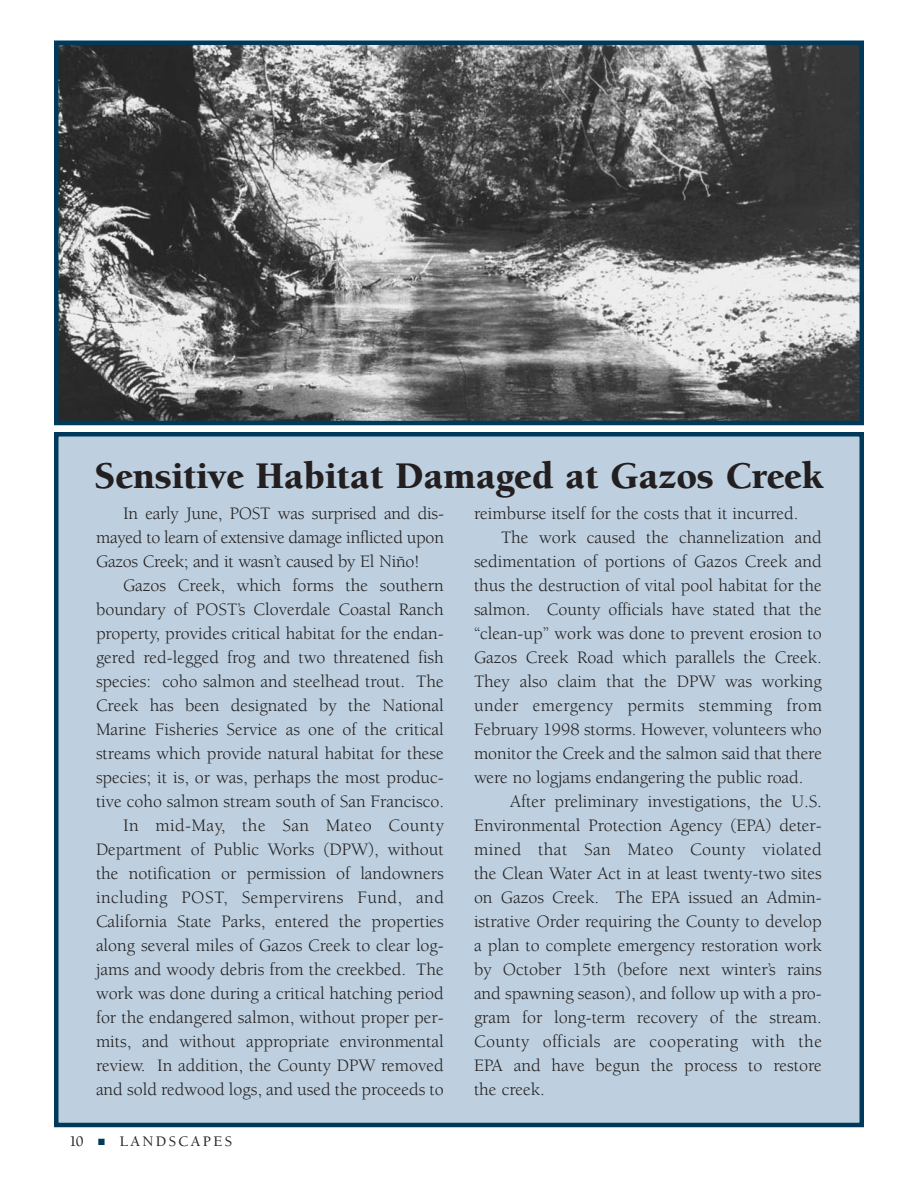
<style>
.page{position:relative;width:918px;height:1188px;background:#fff}
.page>*{position:absolute;margin:0;border:0;box-sizing:border-box;transform-origin:0 0}
.t1{font:900 38.7px "Berkeley";letter-spacing:-.005em;color:#231f20}
.t2{font:18px/24px "Berkeley";color:#231f20;text-align:justify}
.t3{font:18px "Berkeley";letter-spacing:.02em;color:#231f20}
.t4{font:500 15px "Berkeley";letter-spacing:.155em;color:#231f20}
.s1{color:#00395a}
</style>
<div class="page">
<div style="left:56px;top:434px;width:806px;height:691px;background:#bed0df"></div>
<div style="left:54px;top:432px;width:810px;height:695px;border:4px solid #00395a"></div>
<img style="left:59px;top:45px;width:800px;height:375px">
<div style="left:54px;top:40px;width:810px;height:385px;border:4px solid #00395a"></div>
<h1 class="t1" style="left:94px;top:460px;width:731px">Sensitive Habitat Damaged at Gazos Creek</h1>
<p class="t2" style="left:96px;top:503px;width:350px;text-indent:27px">In early June, POST was surprised and dis&shy;mayed to learn of extensive damage inflicted upon Gazos Creek; and it wasn’t caused by El Niño!</p>
<p class="t2" style="left:96px;top:575px;width:350px;text-align:right">Gazos Creek, which forms the southern boundary of POST’s Cloverdale Coastal Ranch property, provides critical habitat for the endan&shy;gered red-legged frog and two threatened fish species: coho salmon and steelhead trout. The Creek has been designated by the National Marine Fisheries Service as one of the critical streams which provide natural habitat for these species; it is, or was, perhaps the most produc&shy;tive coho salmon stream south of San Francisco.<br>In mid-May, the San Mateo County Department of Public Works (DPW), without the notification or permission of landowners including POST, Sempervirens Fund, and California State Parks, entered the properties along several miles of Gazos Creek to clear log&shy;jams and woody debris from the creekbed. The work was done during a critical hatching period for the endangered salmon, without proper per&shy;mits, and without appropriate environmental review. In addition, the County DPW removed and sold redwood logs, and used the proceeds to</p>
<p class="t4" style="left:69px;top:1135px;width:165px">10 <span class="s1">■</span> LANDSCAPES</p>
<p class="t2" style="left:474px;top:503px;width:326px">reimburse itself for the costs that it incurred.</p>
<p class="t2" style="left:501px;top:527px;width:322px">The work caused the channelization and</p>
<p class="t2" style="left:474px;top:551px;width:349px">sedimentation of portions of Gazos Creek and</p>
<p class="t2" style="left:474px;top:575px;width:349px">thus the destruction of vital pool habitat for the</p>
<p class="t2" style="left:474px;top:599px;width:349px">salmon. County officials have stated that the</p>
<p class="t2" style="left:474px;top:623px;width:349px">“clean-up” work was done to prevent erosion to</p>
<p class="t2" style="left:474px;top:647px;width:349px">Gazos Creek Road which parallels the Creek.</p>
<p class="t2" style="left:474px;top:671px;width:349px">They also claim that the DPW was working</p>
<p class="t3" style="left:474px;top:698px;width:350px">under emergency permits stemming from</p>
<p class="t2" style="left:474px;top:719px;width:349px">February 1998 storms. However, volunteers who</p>
<p class="t2" style="left:474px;top:743px;width:350px">monitor the Creek and the salmon said that there</p>
<p class="t2" style="left:474px;top:767px;width:331px">were no logjams endangering the public road.</p>
<p class="t2" style="left:510px;top:791px;width:313px">After preliminary investigations, the U.S.</p>
<p class="t2" style="left:474px;top:815px;width:349px">Environmental Protection Agency (EPA) deter-</p>
<p class="t3" style="left:474px;top:842px;width:349px">mined that San Mateo County violated</p>
<p class="t2" style="left:474px;top:863px;width:349px">the Clean Water Act in at least twenty-two sites</p>
<p class="t2" style="left:474px;top:887px;width:349px">on Gazos Creek. The EPA issued an Admin-</p>
<p class="t2" style="left:474px;top:911px;width:349px">istrative Order requiring the County to develop</p>
<p class="t2" style="left:474px;top:935px;width:349px">a plan to complete emergency restoration work</p>
<p class="t2" style="left:474px;top:959px;width:349px">by October 15th (before next winter’s rains</p>
<p class="t2" style="left:474px;top:983px;width:349px">and spawning season), and follow up with a pro-</p>
<p class="t2" style="left:474px;top:1007px;width:349px">gram for long-term recovery of the stream.</p>
<p class="t3" style="left:474px;top:1034px;width:350px">County officials are cooperating with the</p>
<p class="t2" style="left:474px;top:1055px;width:349px">EPA and have begun the process to restore</p>
<p class="t2" style="left:474px;top:1079px;width:72px">the creek.</p>
</div>
